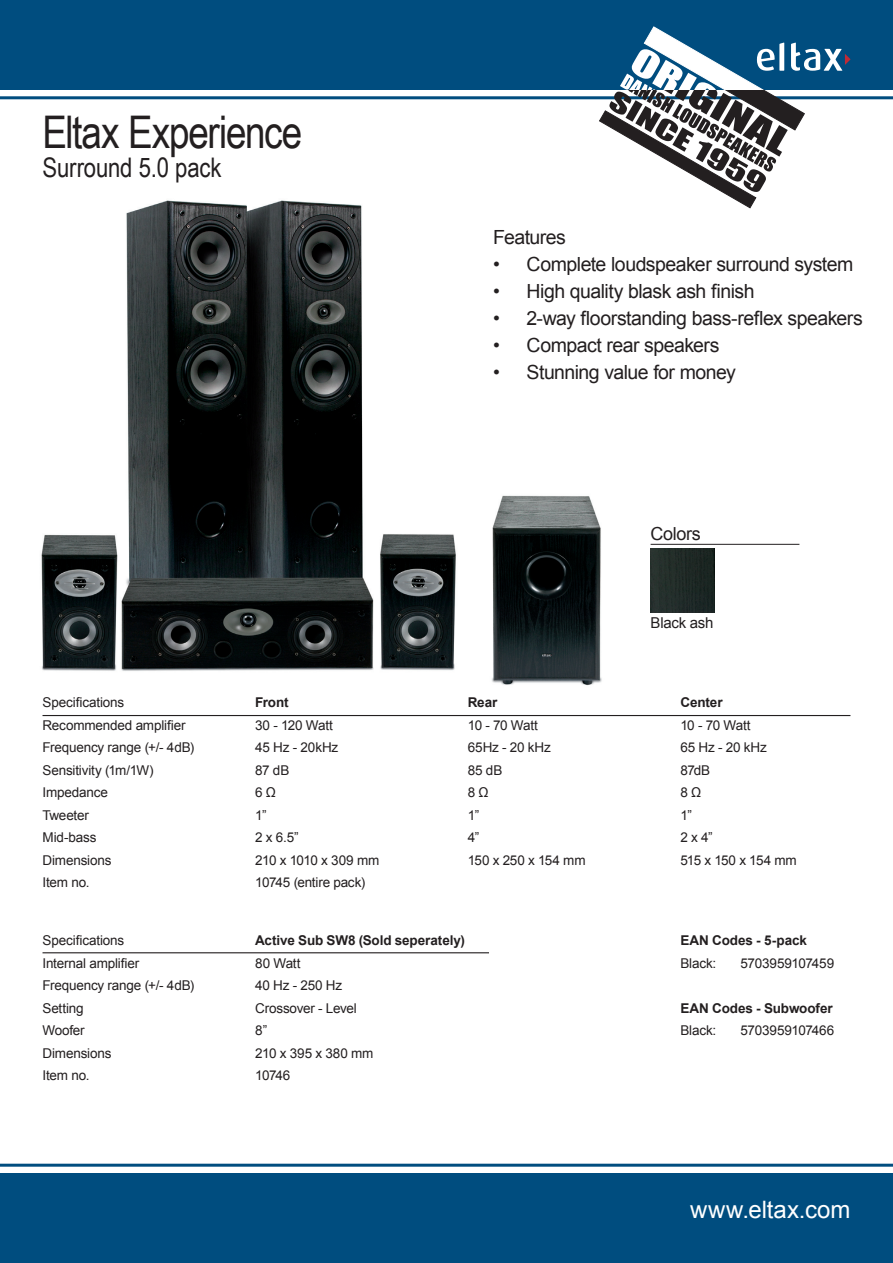
<style>
.page{position:relative;width:893px;height:1263px;background:#fff}
.page>*{position:absolute;margin:0;border:0;box-sizing:border-box;transform-origin:0 0}
.t1{font:45px "Arial Narrow";letter-spacing:-.03em;color:#231f20}
.t2{font:27px "Arial Narrow";letter-spacing:-.005em;color:#231f20}
.t3{font:24px "Arial";letter-spacing:.005em;color:#fff}
.t4{font:19.5px "Arial";letter-spacing:-.025em;color:#231f20}
.t5{font:18px "Arial";letter-spacing:-.025em;color:#231f20}
.t6{font:15px "Arial";letter-spacing:-.02em;color:#231f20}
.t7{font:13.5px/22.5px "Arial";letter-spacing:-.015em;color:#231f20}
.t8{font:700 13.5px "Arial";letter-spacing:-.01em;color:#231f20}
</style>
<div class="page">
<hr style="left:0;top:96px;width:893px;height:3px;background:#004d7f">
<img style="left:41px;top:200px;width:415px;height:471px">
<div style="left:0;top:0;width:893px;height:89px;background:#004d7f"></div>
<div style="left:0;top:1174px;width:893px;height:89px;background:#004d7f"></div>
<hr style="left:0;top:1164px;width:893px;height:3px;background:#004d7f">
<hr style="left:43px;top:715px;width:807px;height:1px;background:#231f20">
<img style="left:491px;top:495px;width:111px;height:191px">
<img style="left:651px;top:549px;width:63px;height:63px">
<hr style="left:651px;top:544px;width:148px;height:1px;background:#231f20">
<svg style="left:599px;top:27px;width:251px;height:181px"></svg>
<hr style="left:43px;top:952px;width:446px;height:1px;background:#231f20">
<h1 class="t1" style="left:43px;top:99px;width:261px">Eltax Experience</h1>
<h2 class="t2" style="left:43px;top:148px;width:180px">Surround 5.0 pack</h2>
<p class="t7" style="left:43px;top:691px;width:153px">Specifications<br>Recommended amplifier<br>Frequency range (+/- 4dB)<br>Sensitivity (1m/1W)<br>Impedance<br>Tweeter<br>Mid-bass<br>Dimensions<br>Item no.</p>
<p class="t8" style="left:255px;top:694px;width:35px">Front</p>
<p class="t7" style="left:255px;top:714px;width:126px">30 - 120 Watt<br>45 Hz - 20kHz<br>87 dB<br>6 Ω<br>1”<br>2 x 6.5”<br>210 x 1010 x 309 mm<br>10745 (entire pack)</p>
<h3 class="t4" style="left:493px;top:224px;width:74px">Features</h3>
<h3 class="t4" style="left:493px;top:251px;width:361px">• Complete loudspeaker surround system</h3>
<h3 class="t4" style="left:493px;top:278px;width:263px">• High quality blask ash finish</h3>
<h3 class="t4" style="left:493px;top:305px;width:371px">• 2-way floorstanding bass-reflex speakers</h3>
<h3 class="t4" style="left:493px;top:332px;width:228px">• Compact rear speakers</h3>
<h3 class="t4" style="left:493px;top:359px;width:244px">• Stunning value for money</h3>
<h3 class="t5" style="left:651px;top:522px;width:52px">Colors</h3>
<p class="t8" style="left:468px;top:694px;width:31px">Rear</p>
<p class="t7" style="left:468px;top:714px;width:119px">10 - 70 Watt<br>65Hz - 20 kHz<br>85 dB<br>8 Ω<br>1”<br>4”<br>150 x 250 x 154 mm</p>
<p class="t6" style="left:651px;top:612px;width:64px">Black ash</p>
<p class="t8" style="left:680px;top:694px;width:44px">Center</p>
<p class="t7" style="left:680px;top:714px;width:118px">10 - 70 Watt<br>65 Hz - 20 kHz<br>87dB<br>8 Ω<br>1”<br>2 x 4”<br>515 x 150 x 154 mm</p>
<p class="t7" style="left:43px;top:929px;width:153px">Specifications<br>Internal amplifier<br>Frequency range (+/- 4dB)<br>Setting<br>Woofer<br>Dimensions<br>Item no.</p>
<p class="t8" style="left:255px;top:932px;width:211px">Active Sub SW8 (Sold seperately)</p>
<p class="t7" style="left:255px;top:952px;width:120px">80 Watt<br>40 Hz - 250 Hz<br>Crossover - Level<br>8”<br>210 x 395 x 380 mm<br>10746</p>
<p class="t8" style="left:680px;top:932px;width:128px">EAN Codes - 5-pack</p>
<p class="t7" style="left:680px;top:952px;width:37px">Black:</p>
<p class="t7" style="left:740px;top:952px;width:95px">5703959107459</p>
<p class="t8" style="left:680px;top:999px;width:154px">EAN Codes - Subwoofer</p>
<p class="t7" style="left:680px;top:1019px;width:37px">Black:</p>
<p class="t7" style="left:740px;top:1019px;width:96px">5703959107466</p>
<h3 class="t3" style="left:690px;top:1194px;width:162px">www.eltax.com</h3>
</div>
